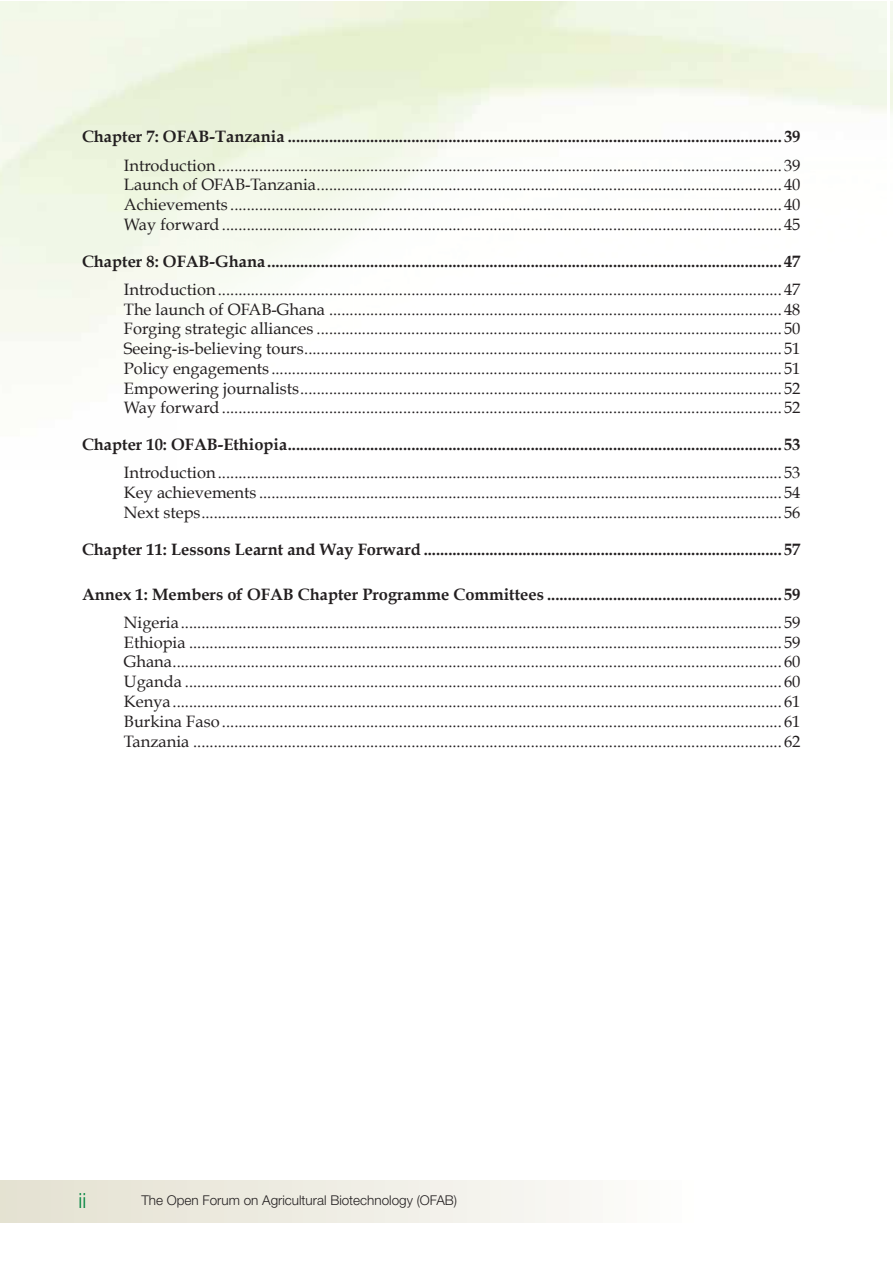
<style>
.page{position:relative;width:893px;height:1263px;background:#fff}
.page>*{position:absolute;margin:0;border:0;box-sizing:border-box;transform-origin:0 0}
.t1{font:300 21px "Helvetica Neue LT Std";color:#00853f}
.t2{font:16.5px/19.8px "Book Antiqua";color:#231f20;text-align:justify}
.t3{font:700 16.5px "Book Antiqua";color:#231f20}
.t4{font:300 13.5px "Helvetica Neue LT Std";color:#231f20}
</style>
<div class="page">
<div style="left:0;top:1180px;width:701px;height:43px;background:linear-gradient(to right,#e3e1d0,#fdfdfb)"></div>
<p class="t3" style="left:82px;top:127px;width:720px">Chapter 7: OFAB-Tanzania ........................................................................................................................ 39</p>
<p class="t2" style="left:124px;top:155px;width:678px">Introduction ......................................................................................................................................... 39<br>Launch of OFAB-Tanzania ................................................................................................................. 40<br>Achievements ...................................................................................................................................... 40<br>Way forward ........................................................................................................................................ 45</p>
<p class="t3" style="left:82px;top:251px;width:720px">Chapter 8: OFAB-Ghana ............................................................................................................................. 47</p>
<p class="t2" style="left:124px;top:280px;width:678px">Introduction ......................................................................................................................................... 47<br>The launch of OFAB-Ghana .............................................................................................................. 48<br>Forging strategic alliances ................................................................................................................. 50<br>Seeing-is-believing tours .................................................................................................................... 51<br>Policy engagements ............................................................................................................................ 51<br>Empowering journalists ..................................................................................................................... 52<br>Way forward ........................................................................................................................................ 52</p>
<p class="t3" style="left:82px;top:435px;width:720px">Chapter 10: OFAB-Ethiopia ........................................................................................................................ 53</p>
<p class="t2" style="left:124px;top:463px;width:678px">Introduction ......................................................................................................................................... 53<br>Key achievements ............................................................................................................................... 54<br>Next steps ............................................................................................................................................. 56</p>
<p class="t3" style="left:82px;top:539px;width:720px">Chapter 11: Lessons Learnt and Way Forward ....................................................................................... 57</p>
<p class="t3" style="left:82px;top:585px;width:720px">Annex 1: Members of OFAB Chapter Programme Committees ......................................................... 59</p>
<p class="t2" style="left:124px;top:613px;width:678px">Nigeria .................................................................................................................................................. 59<br>Ethiopia ................................................................................................................................................ 59<br>Ghana .................................................................................................................................................... 60<br>Uganda ................................................................................................................................................. 60<br>Kenya .................................................................................................................................................... 61<br>Burkina Faso ........................................................................................................................................ 61<br>Tanzania ............................................................................................................................................... 62</p>
<p class="t1" style="left:79px;top:1193px;width:9px">ii</p>
<p class="t4" style="left:141px;top:1195px;width:317px">The Open Forum on Agricultural Biotechnology (OFAB)</p>
</div>
